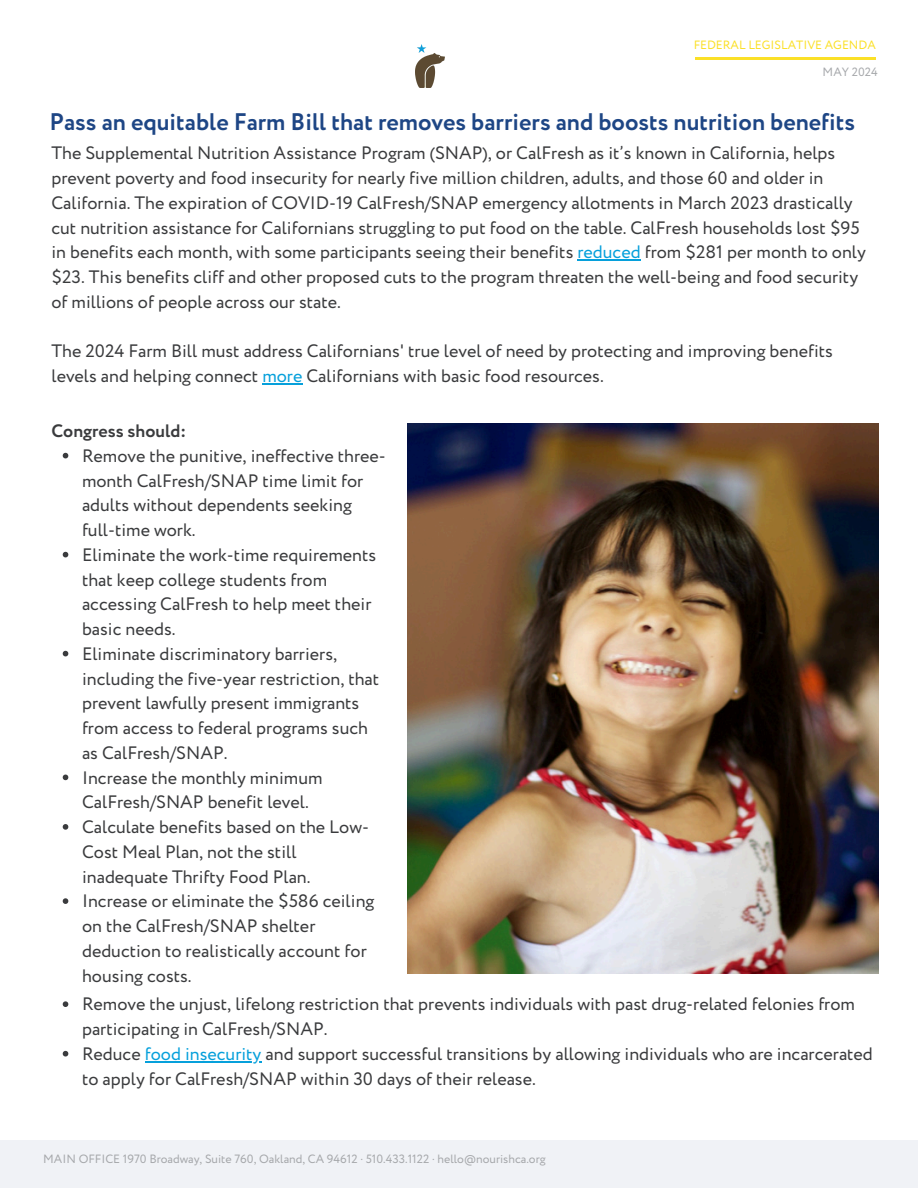
<style>
.page{position:relative;width:918px;height:1188px;background:#fff}
.page>*{position:absolute;margin:0;border:0;box-sizing:border-box;transform-origin:0 0}
.t1{font:700 24px "Circe";color:#1e4685}
.t2{font:18px/24.8px "Circe";color:#3a3b3d}
.t3{font:700 18px "Circe";color:#3a3b3d}
.t4{font:12px "Circe";color:#a6a8ab}
.t5{font:12px "Circe";color:#fbe027}
.s1{color:#06a0db}
</style>
<div class="page">
<img style="left:415px;top:45px;width:29px;height:42px">
<hr style="left:695px;top:57px;width:181px;height:3px;background:#fbe027">
<hr style="left:577px;top:259px;width:64px;height:2px;background:#06a0db">
<hr style="left:262px;top:383px;width:40px;height:1px;background:#06a0db">
<img style="left:408px;top:423px;width:470px;height:550px">
<svg style="left:63px;top:453px;width:5px;height:5px"></svg>
<svg style="left:63px;top:552px;width:5px;height:5px"></svg>
<svg style="left:63px;top:651px;width:5px;height:5px"></svg>
<svg style="left:63px;top:775px;width:5px;height:5px"></svg>
<svg style="left:63px;top:824px;width:5px;height:6px"></svg>
<svg style="left:63px;top:898px;width:5px;height:6px"></svg>
<div style="left:0;top:1141px;width:918px;height:47px;background:#f0f2f6"></div>
<svg style="left:63px;top:1001px;width:5px;height:6px"></svg>
<svg style="left:63px;top:1051px;width:5px;height:6px"></svg>
<hr style="left:145px;top:1061px;width:116px;height:1px;background:#06a0db">
<h4 class="t5" style="left:694px;top:36px;width:184px">FEDERAL LEGISLATIVE AGENDA</h4>
<h4 class="t4" style="left:823px;top:64px;width:57px">MAY 2024</h4>
<h3 class="t1" style="left:50px;top:106px;width:807px">Pass an equitable Farm Bill that removes barriers and boosts nutrition benefits</h3>
<h1 class="t2" style="left:51px;top:142px;width:816px">The Supplemental Nutrition Assistance Program (SNAP), or CalFresh as it’s known in California, helps prevent poverty and food insecurity for nearly five million children, adults, and those 60 and older in California. The expiration of COVID-19 CalFresh/SNAP emergency allotments in March 2023 drastically cut nutrition assistance for Californians struggling to put food on the table. CalFresh households lost $95 in benefits each month, with some participants seeing their benefits <span class="s1">reduced</span> from $281 per month to only $23. This benefits cliff and other proposed cuts to the program threaten the well-being and food security of millions of people across our state.</h1>
<h3 class="t2" style="left:51px;top:340px;width:783px">The 2024 Farm Bill must address Californians' true level of need by protecting and improving benefits levels and helping connect <span class="s1">more</span> Californians with basic food resources.</h3>
<p class="t3" style="left:51px;top:419px;width:136px">Congress should:</p>
<p class="t2" style="left:82px;top:444px;width:305px">Remove the punitive, ineffective three&shy;month CalFresh/SNAP time limit for adults without dependents seeking full-time work.</p>
<p class="t2" style="left:82px;top:543px;width:296px">Eliminate the work-time requirements that keep college students from accessing CalFresh to help meet their basic needs.</p>
<p class="t2" style="left:82px;top:642px;width:299px">Eliminate discriminatory barriers, including the five-year restriction, that prevent lawfully present immigrants from access to federal programs such as CalFresh/SNAP.</p>
<p class="t2" style="left:82px;top:766px;width:242px">Increase the monthly minimum<br>CalFresh/SNAP benefit level.</p>
<p class="t2" style="left:82px;top:816px;width:289px">Calculate benefits based on the Low-<br>Cost Meal Plan, not the still inadequate Thrifty Food Plan.</p>
<p class="t2" style="left:82px;top:890px;width:294px">Increase or eliminate the $586 ceiling on the CalFresh/SNAP shelter deduction to realistically account for housing costs.</p>
<p class="t2" style="left:82px;top:993px;width:774px">Remove the unjust, lifelong restriction that prevents individuals with past drug-related felonies from participating in CalFresh/SNAP.</p>
<p class="t2" style="left:82px;top:1042px;width:792px">Reduce <span class="s1">food insecurity</span> and support successful transitions by allowing individuals who are incarcerated to apply for CalFresh/SNAP within 30 days of their release.</p>
<p class="t4" style="left:43px;top:1151px;width:504px">MAIN OFFICE 1970 Broadway, Suite 760, Oakland, CA 94612 · 510.433.1122 · hello@nourishca.org</p>
</div>
